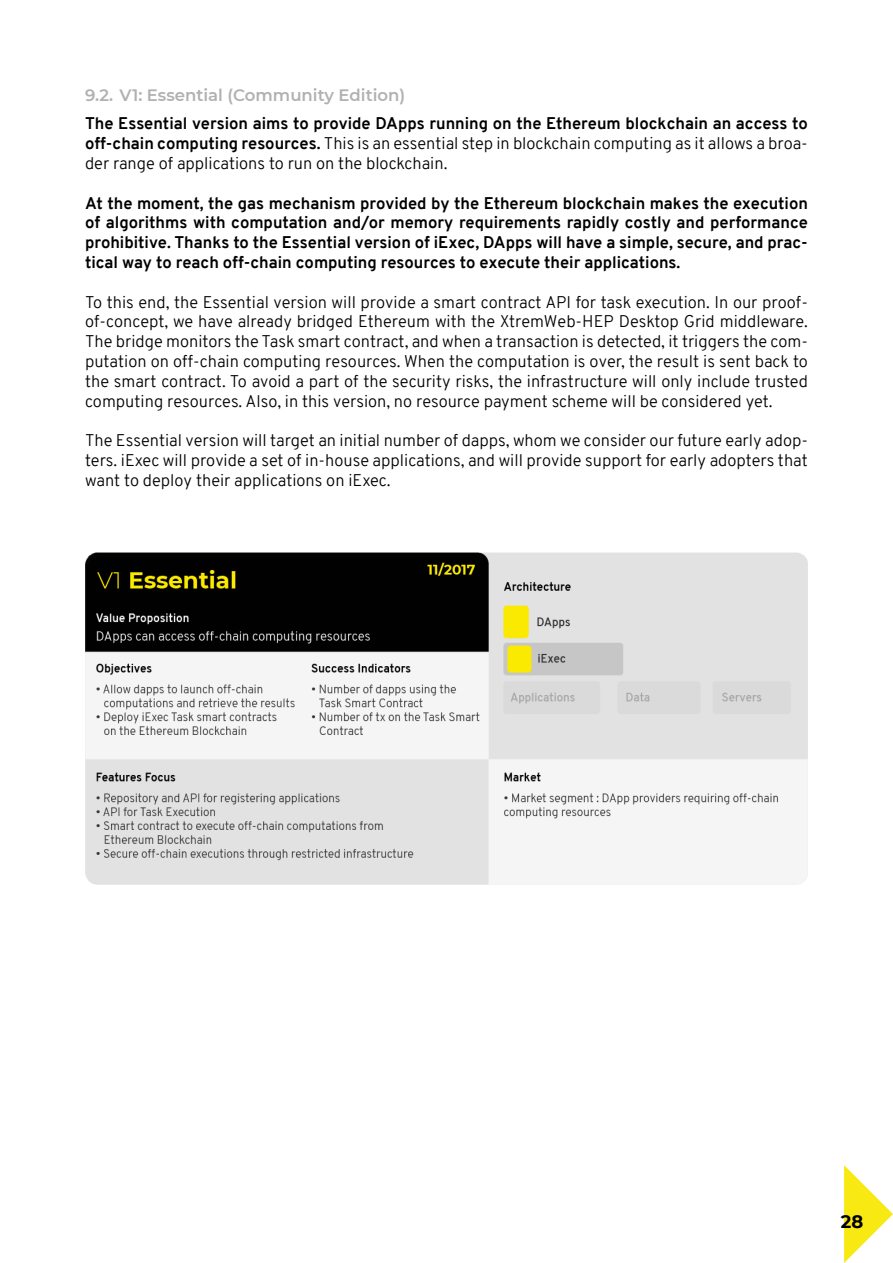
<style>
.page{position:relative;width:893px;height:1263px;background:#fff}
.page>*{position:absolute;margin:0;border:0;box-sizing:border-box;transform-origin:0 0}
.t1{font:700 18px "Montserrat";color:#000}
.t2{font:300 16.5px/19.8px "Overpass";color:#000;text-align:justify}
.t3{font:700 16.5px/19.8px "Overpass";color:#000;text-align:justify}
.t4{font:600 16.5px "Montserrat";color:#b1b1b1}
.s1{font-weight:300}
</style>
<div class="page">
<svg style="left:844px;top:1165px;width:49px;height:98px"></svg>
<img style="left:85px;top:552px;width:723px;height:333px">
<p class="t4" style="left:85px;top:83px;width:322px">9.2. V1: Essential (Community Edition)</p>
<p class="t3" style="left:85px;top:114px;width:724px">The Essential version aims to provide DApps running on the Ethereum blockchain an access to off-chain computing resources. <span class="s1">This is an essential step in blockchain computing as it allows a broa&shy;der range of applications to run on the blockchain.</span></p>
<p class="t3" style="left:85px;top:193px;width:724px">At the moment, the gas mechanism provided by the Ethereum blockchain makes the execution of algorithms with computation and/or memory requirements rapidly costly and performance prohibitive. Thanks to the Essential version of iExec, DApps will have a simple, secure, and prac&shy;tical way to reach off-chain computing resources to execute their applications.</p>
<p class="t2" style="left:85px;top:292px;width:724px">To this end, the Essential version will provide a smart contract API for task execution. In our proof&shy;of-concept, we have already bridged Ethereum with the XtremWeb-HEP Desktop Grid middleware.<br>The bridge monitors the Task smart contract, and when a transaction is detected, it triggers the com&shy;putation on off-chain computing resources. When the computation is over, the result is sent back to the smart contract. To avoid a part of the security risks, the infrastructure will only include trusted computing resources. Also, in this version, no resource payment scheme will be considered yet.</p>
<p class="t2" style="left:85px;top:431px;width:724px">The Essential version will target an initial number of dapps, whom we consider our future early adop&shy;ters. iExec will provide a set of in-house applications, and will provide support for early adopters that want to deploy their applications on iExec.</p>
<p class="t1" style="left:841px;top:1209px;width:24px">28</p>
</div>
